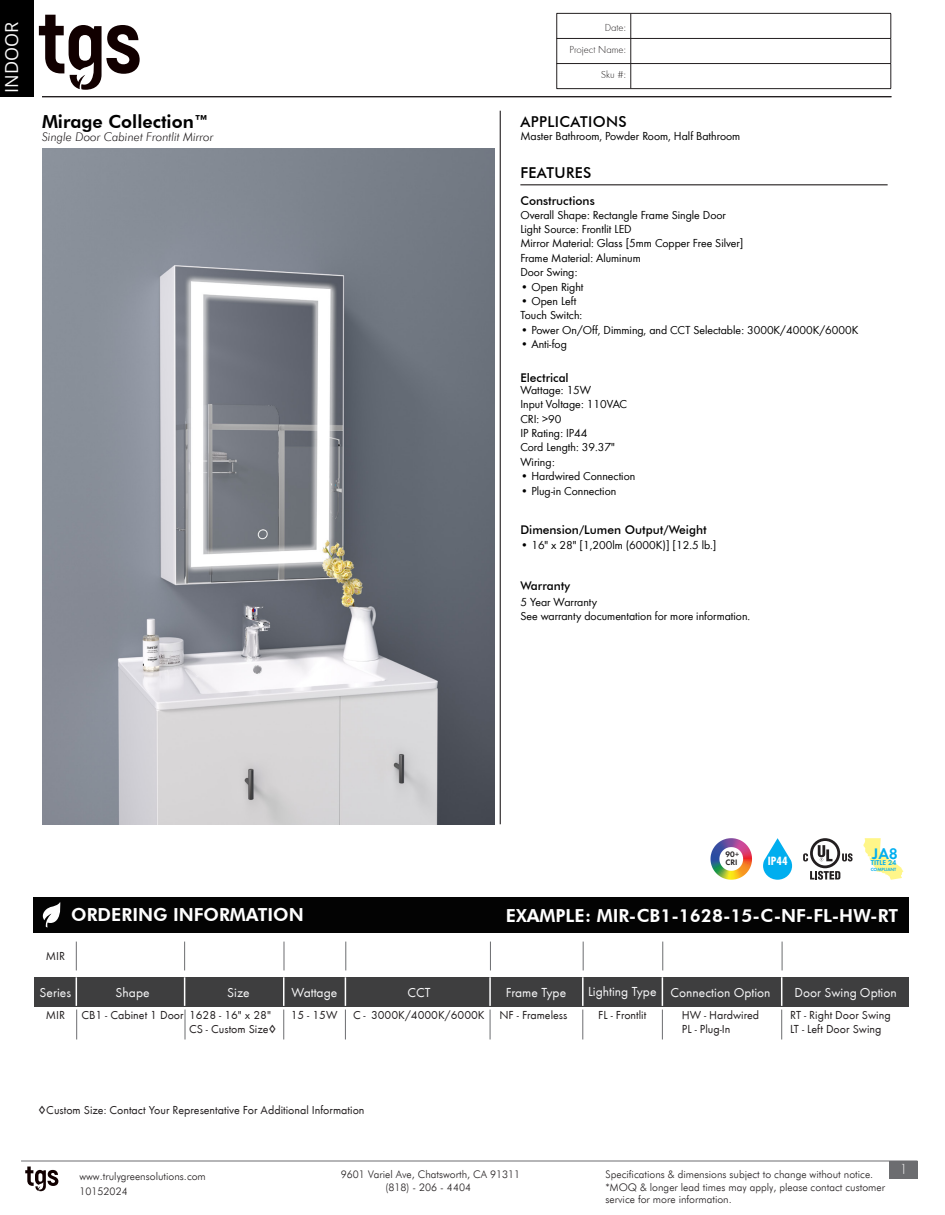
<style>
.page{position:relative;width:945px;height:1215px;background:#fff}
.page>*{position:absolute;margin:0;border:0;box-sizing:border-box;transform-origin:0 0}
.t1{font:800 18px "Futura BT";color:#fff}
.t2{font:800 18px "Futura BT";color:#000}
.t3{font:18px "Open Sans";color:#fafafa}
.t4{font:15.75px "Futura Dem";color:#00aeef}
.t5{font:500 15px "Futura BT";letter-spacing:.025em;color:#000}
.t6{font:300 15px "Futura Round";color:#f7f7f8}
.t7{font:13.5px "Futura Round";color:#f7f7f8}
.t8{font:700 12.3px "Futura Con";color:#fff;scale:1.04 1}
.t9{font:12px "Futura Boo";color:#000}
.t10{font:12px "Futura Round";color:#231f20}
.t11{font:500 12px "Futura BT";color:#000}
.t12{font:italic 300 12px "Futura BT";color:#231f20}
.t13{font:300 10.5px/12px "Futura BT";color:#231f20}
.t14{font:300 10.5px "Futura Round";color:#231f20}
.t15{font:8.25px/7.4px "Futura Dem";color:#231f20}
.t16{font:7.35px "Futura Dem";color:#00aeef}
.t17{font:4.65px "Futura Dem";color:#00aeef}
</style>
<div class="page">
<svg style="left:25px;top:1167px;width:33px;height:24px"></svg>
<div style="left:889px;top:1161px;width:28px;height:18px;background:#6c6d70"></div>
<hr style="left:21px;top:1161px;width:896px;height:1px;background:#6c6d70">
<div style="left:0;top:0;width:34px;height:96px;background:#000"></div>
<svg style="left:39px;top:15px;width:101px;height:75px"></svg>
<hr style="left:42px;top:96px;width:849px;height:1px;background:#231f20">
<hr style="left:520px;top:184px;width:368px;height:1px;background:#231f20">
<hr style="left:500px;top:111px;width:1px;height:713px;background:#231f20">
<svg style="left:630px;top:14px;width:1px;height:74px"></svg>
<hr style="left:557px;top:13px;width:74px;height:1px;background:#231f20">
<hr style="left:631px;top:13px;width:260px;height:1px;background:#231f20">
<hr style="left:557px;top:38px;width:74px;height:1px;background:#231f20">
<hr style="left:631px;top:38px;width:260px;height:1px;background:#231f20">
<hr style="left:557px;top:63px;width:74px;height:1px;background:#231f20">
<svg style="left:556px;top:14px;width:1px;height:74px"></svg>
<hr style="left:631px;top:63px;width:260px;height:1px;background:#231f20">
<svg style="left:891px;top:14px;width:1px;height:74px"></svg>
<hr style="left:557px;top:88px;width:74px;height:1px;background:#231f20">
<hr style="left:631px;top:88px;width:260px;height:1px;background:#231f20">
<img style="left:42px;top:148px;width:452px;height:676px">
<div style="left:34px;top:897px;width:875px;height:35px;background:#030303"></div>
<svg style="left:43px;top:902px;width:18px;height:25px"></svg>
<svg style="left:582px;top:1010px;width:1px;height:29px"></svg>
<svg style="left:490px;top:1010px;width:1px;height:29px"></svg>
<div style="left:34px;top:977px;width:874px;height:29px;background:#3e3e3f"></div>
<hr style="left:582px;top:977px;width:2px;height:29px;background:#fff">
<svg style="left:662px;top:977px;width:1px;height:62px"></svg>
<hr style="left:489px;top:977px;width:2px;height:29px;background:#fff">
<svg style="left:781px;top:977px;width:1px;height:62px"></svg>
<svg style="left:345px;top:977px;width:1px;height:62px"></svg>
<svg style="left:76px;top:942px;width:1px;height:28px"></svg>
<svg style="left:184px;top:942px;width:1px;height:28px"></svg>
<svg style="left:583px;top:942px;width:1px;height:28px"></svg>
<svg style="left:662px;top:942px;width:1px;height:28px"></svg>
<svg style="left:490px;top:942px;width:1px;height:28px"></svg>
<svg style="left:782px;top:942px;width:1px;height:28px"></svg>
<svg style="left:345px;top:942px;width:1px;height:28px"></svg>
<svg style="left:76px;top:977px;width:1px;height:62px"></svg>
<svg style="left:184px;top:977px;width:2px;height:62px"></svg>
<svg style="left:283px;top:1010px;width:1px;height:29px"></svg>
<hr style="left:283px;top:977px;width:2px;height:29px;background:#fff">
<svg style="left:284px;top:942px;width:1px;height:28px"></svg>
<svg style="left:803px;top:838px;width:50px;height:42px"></svg>
<svg style="left:763px;top:838px;width:29px;height:42px"></svg>
<svg style="left:711px;top:838px;width:41px;height:42px"></svg>
<svg style="left:863px;top:838px;width:40px;height:42px"></svg>
<h1 class="t3" style="left:-1px;top:93px;width:72px;rotate:-90deg">INDOOR</h1>
<p class="t14" style="left:605px;top:20px;width:23px">Date:</p>
<p class="t14" style="left:569px;top:43px;width:58px">Project Name:</p>
<p class="t14" style="left:601px;top:68px;width:26px">Sku #:</p>
<p class="t2" style="left:42px;top:110px;width:168px">Mirage Collection™</p>
<p class="t12" style="left:42px;top:129px;width:173px">Single Door Cabinet Frontlit Mirror</p>
<p class="t9" style="left:520px;top:128px;width:221px">Master Bathroom, Powder Room, Half Bathroom</p>
<p class="t5" style="left:520px;top:112px;width:108px">APPLICATIONS</p>
<p class="t5" style="left:520px;top:163px;width:73px">FEATURES</p>
<p class="t11" style="left:520px;top:193px;width:76px">Constructions</p>
<p class="t9" style="left:520px;top:206px;width:207px">Overall Shape: Rectangle Frame Single Door</p>
<p class="t9" style="left:520px;top:221px;width:113px">Light Source: Frontlit LED</p>
<p class="t9" style="left:520px;top:235px;width:225px">Mirror Material: Glass [5mm Copper Free Silver]</p>
<p class="t9" style="left:520px;top:250px;width:122px">Frame Material: Aluminum</p>
<p class="t9" style="left:520px;top:264px;width:59px">Door Swing:</p>
<p class="t9" style="left:520px;top:278px;width:65px">• Open Right</p>
<p class="t9" style="left:520px;top:293px;width:58px">• Open Left</p>
<p class="t9" style="left:520px;top:307px;width:63px">Touch Switch:</p>
<p class="t9" style="left:520px;top:322px;width:339px">• Power On/Off, Dimming, and CCT Selectable: 3000K/4000K/6000K</p>
<p class="t9" style="left:520px;top:336px;width:48px">• Anti-fog</p>
<p class="t9" style="left:520px;top:382px;width:72px">Wattage: 15W</p>
<p class="t9" style="left:520px;top:396px;width:108px">Input Voltage: 110VAC</p>
<p class="t9" style="left:520px;top:410px;width:43px">CRI: &gt;90</p>
<p class="t9" style="left:520px;top:425px;width:69px">IP Rating: IP44</p>
<p class="t9" style="left:520px;top:439px;width:96px">Cord Length: 39.37"</p>
<p class="t9" style="left:520px;top:454px;width:36px">Wiring:</p>
<p class="t9" style="left:520px;top:468px;width:116px">• Hardwired Connection</p>
<p class="t9" style="left:520px;top:482px;width:97px">• Plug-in Connection</p>
<p class="t11" style="left:520px;top:370px;width:50px">Electrical</p>
<p class="t11" style="left:520px;top:522px;width:188px">Dimension/Lumen Output/Weight</p>
<p class="t9" style="left:520px;top:536px;width:197px">• 16" x 28" [1,200lm (6000K)] [12.5 lb.]</p>
<p class="t11" style="left:520px;top:579px;width:51px">Warranty</p>
<p class="t9" style="left:520px;top:594px;width:78px">5 Year Warranty</p>
<p class="t9" style="left:520px;top:608px;width:231px">See warranty documentation for more information.</p>
<p class="t1" style="left:71px;top:904px;width:234px">ORDERING INFORMATION</p>
<p class="t10" style="left:46px;top:947px;width:21px">MIR</p>
<p class="t15" style="left:725px;top:851px;width:15px">90+<br>CRI</p>
<p class="t8" style="left:768px;top:852px;width:21px">IP44</p>
<h2 class="t4" style="left:872px;top:843px;width:27px">JA8</h2>
<p class="t16" style="left:871px;top:858px;width:27px">TITLE 24</p>
<p class="t17" style="left:871px;top:866px;width:27px">COMPLIANT</p>
<p class="t1" style="left:506px;top:905px;width:394px">EXAMPLE: MIR-CB1-1628-15-C-NF-FL-HW-RT</p>
<p class="t7" style="left:40px;top:983px;width:33px">Series</p>
<p class="t7" style="left:407px;top:982px;width:25px">CCT</p>
<p class="t7" style="left:506px;top:983px;width:62px">Frame Type</p>
<p class="t7" style="left:588px;top:982px;width:70px">Lighting Type</p>
<p class="t7" style="left:671px;top:983px;width:102px">Connection Option</p>
<p class="t7" style="left:116px;top:983px;width:35px">Shape</p>
<p class="t7" style="left:227px;top:983px;width:24px">Size</p>
<p class="t7" style="left:291px;top:983px;width:47px">Wattage</p>
<p class="t10" style="left:81px;top:1006px;width:191px">CB1 - Cabinet 1 Door 1628 - 16" x 28"</p>
<p class="t10" style="left:189px;top:1020px;width:89px">CS - Custom Size◊</p>
<p class="t7" style="left:795px;top:983px;width:104px">Door Swing Option</p>
<p class="t10" style="left:353px;top:1006px;width:133px">C - 3000K/4000K/6000K</p>
<p class="t10" style="left:499px;top:1006px;width:69px">NF - Frameless</p>
<p class="t10" style="left:598px;top:1006px;width:50px">FL - Frontlit</p>
<p class="t10" style="left:790px;top:1006px;width:102px">RT - Right Door Swing</p>
<p class="t10" style="left:790px;top:1020px;width:93px">LT - Left Door Swing</p>
<p class="t10" style="left:682px;top:1006px;width:79px">HW - Hardwired</p>
<p class="t10" style="left:682px;top:1020px;width:50px">PL - Plug-In</p>
<p class="t10" style="left:291px;top:1006px;width:48px">15 - 15W</p>
<p class="t10" style="left:46px;top:1006px;width:21px">MIR</p>
<p class="t10" style="left:38px;top:1101px;width:328px">◊Custom Size: Contact Your Representative For Additional Information</p>
<p class="t13" style="left:79px;top:1170px;width:128px">www.trulygreensolutions.com</p>
<p class="t13" style="left:341px;top:1168px;width:181px">9601 Variel Ave, Chatsworth, CA 91311</p>
<p class="t13" style="left:606px;top:1169px;width:269px">Specifications &amp; dimensions subject to change without notice.</p>
<p class="t13" style="left:386px;top:1181px;width:87px">(818) - 206 - 4404</p>
<p class="t13" style="left:606px;top:1181px;width:281px">*MOQ &amp; longer lead times may apply, please contact customer service for more information.</p>
<p class="t13" style="left:79px;top:1186px;width:50px">10152024</p>
<p class="t6" style="left:900px;top:1159px;width:10px">1</p>
</div>
